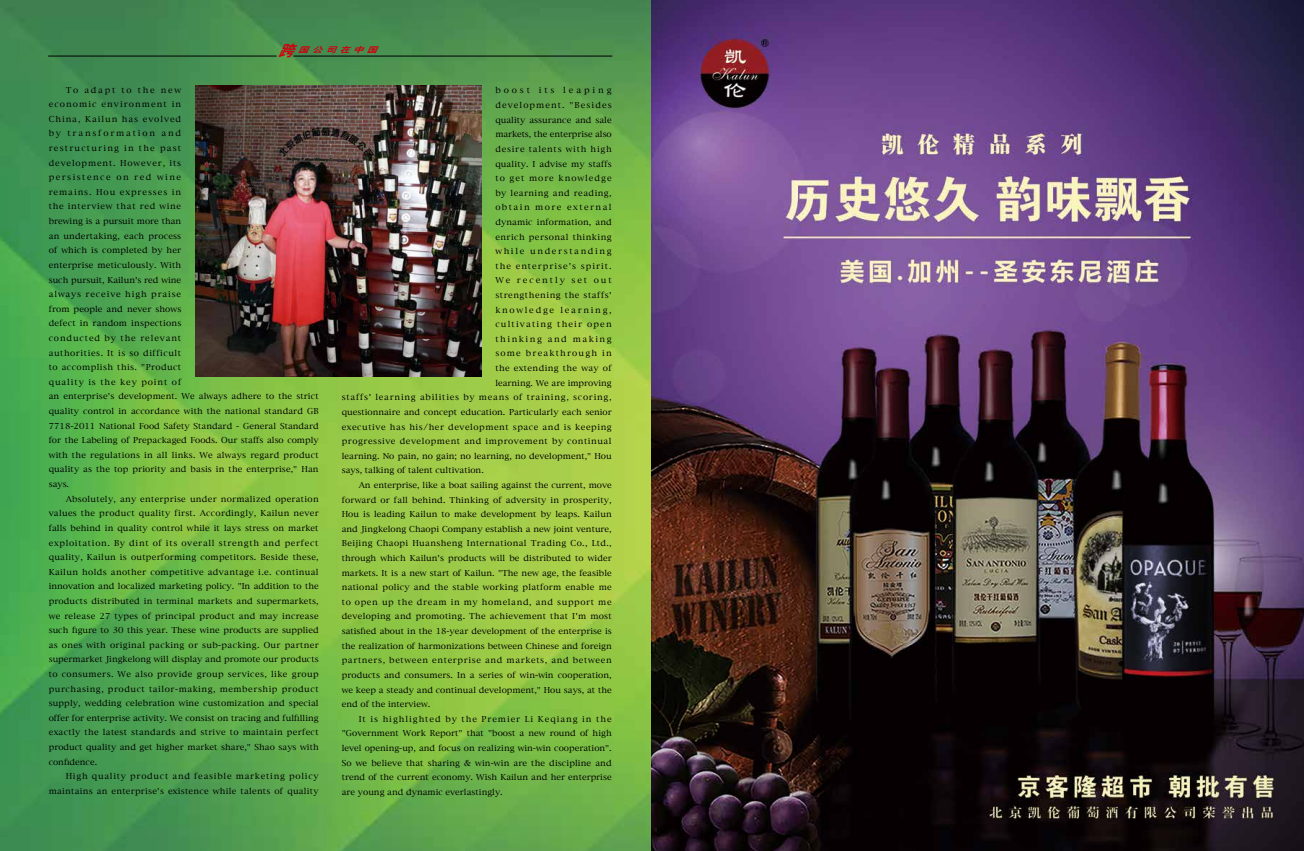
<style>
.page{position:relative;width:1304px;height:851px;background:#fff}
.page>*{position:absolute;margin:0;border:0;box-sizing:border-box;transform-origin:0 0}
.t1{font:8px/14.6px "New York";letter-spacing:.015em;color:#000}
.t2{font:8px "New York";letter-spacing:.075em;color:#000}
.t3{font:8px "New York";letter-spacing:.06em;color:#000}
.t4{font:8px "New York";letter-spacing:.04em;color:#000}
.t5{font:8px "New York";letter-spacing:.09em;color:#000}
.t6{font:8px "New York";letter-spacing:.065em;color:#000}
.t7{font:8px "New York";letter-spacing:.11em;color:#000}
.t8{font:8px "New York";letter-spacing:.12em;color:#000}
.t9{font:8px "New York";letter-spacing:.14em;color:#000}
.t10{font:8px "New York";letter-spacing:-.01em;color:#000}
.t11{font:8px "New York";letter-spacing:.055em;color:#000}
.t12{font:8px "New York";letter-spacing:.085em;color:#000}
.t13{font:8px "New York";letter-spacing:.05em;color:#000}
.t14{font:8px "New York";letter-spacing:.125em;color:#000}
.t15{font:8px "New York";letter-spacing:.045em;color:#000}
.t16{font:8px "New York";letter-spacing:.175em;color:#000}
.t17{font:8px "New York";letter-spacing:.195em;color:#000}
.t18{font:8px "New York";letter-spacing:.205em;color:#000}
.t19{font:8px "New York";letter-spacing:.185em;color:#000}
.t20{font:8px "New York";letter-spacing:.235em;color:#000}
.t21{font:8px "New York";letter-spacing:.355em;color:#000}
.t22{font:italic 8px "H Yb 2 gj";color:#cf000e;scale:1.3 1}
.s1{font-size:15px}
</style>
<div class="page">
<img style="left:0;top:0;width:1304px;height:850px">
<hr style="left:937px;top:56px;width:319px;height:1px;background:#000">
<hr style="left:692px;top:56px;width:229px;height:1px;background:#000">
<hr style="left:293px;top:56px;width:319px;height:1px;background:#000">
<hr style="left:48px;top:56px;width:229px;height:1px;background:#000">
<img style="left:195px;top:86px;width:286px;height:290px">
<p class="t22" style="left:279px;top:46px;width:80px"><span class="s1">跨</span>国公司在中国</p>
<p class="t1" style="left:49px;top:82px;width:272px;text-indent:17px">To adapt to the new<br>economic environment in<br>China, Kailun has evolved<br>by transformation and<br>restructuring in the past<br>development. However, its<br>persistence on red wine<br>remains. Hou expresses in<br>the interview that red wine<br>brewing is a pursuit more than<br>an undertaking, each process<br>of which is completed by her<br>enterprise meticulously. With<br>such pursuit, Kailun's red wine<br>always receive high praise<br>from people and never shows<br>defect in random inspections<br>conducted by the relevant<br>authorities. It is so difficult<br>to accomplish this. "Product<br>quality is the key point of<br>an enterprise's development. We always adhere to the strict quality control in accordance with the national standard GB 7718-2011 National Food Safety Standard - General Standard for the Labeling of Prepackaged Foods. Our staffs also comply with the regulations in all links. We always regard product quality as the top priority and basis in the enterprise," Han says.</p>
<p class="t1" style="left:49px;top:491px;width:272px;text-align:justify;text-indent:17px">Absolutely, any enterprise under normalized operation values the product quality first. Accordingly, Kailun never falls behind in quality control while it lays stress on market exploitation. By dint of its overall strength and perfect quality, Kailun is outperforming competitors. Beside these, Kailun holds another competitive advantage i.e. continual innovation and localized marketing policy. "In addition to the products distributed in terminal markets and supermarkets, we release 27 types of principal product and may increase such figure to 30 this year. These wine products are supplied as ones with original packing or sub-packing. Our partner supermarket Jingkelong will display and promote our products to consumers. We also provide group services, like group purchasing, product tailor-making, membership product supply, wedding celebration wine customization and special offer for enterprise activity. We consist on tracing and fulfilling exactly the latest standards and strive to maintain perfect product quality and get higher market share," Shao says with confidence.</p>
<p class="t1" style="left:49px;top:769px;width:271px;text-align:right">High quality product and feasible marketing policy maintains an enterprise's existence while talents of quality</p>
<p class="t21" style="left:495px;top:86px;width:118px">boost its leaping</p>
<p class="t14" style="left:495px;top:100px;width:118px">development. "Besides</p>
<p class="t1" style="left:495px;top:112px;width:118px">quality assurance and sale</p>
<p class="t10" style="left:495px;top:129px;width:118px">markets, the enterprise also</p>
<p class="t12" style="left:495px;top:144px;width:118px">desire talents with high</p>
<p class="t1" style="left:495px;top:156px;width:118px">quality. I advise my staffs</p>
<p class="t8" style="left:495px;top:173px;width:118px">to get more knowledge</p>
<p class="t13" style="left:495px;top:188px;width:118px">by learning and reading,</p>
<p class="t16" style="left:495px;top:202px;width:118px">obtain more external</p>
<p class="t1" style="left:495px;top:215px;width:118px">dynamic information, and</p>
<p class="t11" style="left:495px;top:232px;width:118px">enrich personal thinking</p>
<p class="t17" style="left:495px;top:246px;width:118px">while understanding</p>
<p class="t8" style="left:495px;top:261px;width:118px">the enterprise's spirit.</p>
<p class="t20" style="left:495px;top:275px;width:118px">We recently set out</p>
<p class="t3" style="left:495px;top:290px;width:118px">strengthening the staffs'</p>
<p class="t18" style="left:495px;top:305px;width:118px">knowledge learning,</p>
<p class="t9" style="left:495px;top:319px;width:118px">cultivating their open</p>
<p class="t19" style="left:495px;top:334px;width:118px">thinking and making</p>
<p class="t9" style="left:495px;top:348px;width:118px">some breakthrough in</p>
<p class="t15" style="left:495px;top:363px;width:118px">the extending the way of</p>
<p class="t1" style="left:495px;top:375px;width:118px">learning. We are improving</p>
<p class="t5" style="left:342px;top:392px;width:271px">staffs' learning abilities by means of training, scoring,</p>
<p class="t1" style="left:342px;top:404px;width:271px">questionnaire and concept education. Particularly each senior</p>
<p class="t6" style="left:342px;top:421px;width:272px">executive has his/her development space and is keeping</p>
<p class="t3" style="left:342px;top:436px;width:271px">progressive development and improvement by continual</p>
<p class="t1" style="left:342px;top:448px;width:271px">learning. No pain, no gain; no learning, no development," Hou</p>
<p class="t1" style="left:342px;top:463px;width:144px">says, talking of talent cultivation.</p>
<p class="t1" style="left:359px;top:477px;width:254px">An enterprise, like a boat sailing against the current, move</p>
<p class="t1" style="left:342px;top:492px;width:271px">forward or fall behind. Thinking of adversity in prosperity,</p>
<p class="t1" style="left:342px;top:507px;width:271px">Hou is leading Kailun to make development by leaps. Kailun</p>
<p class="t1" style="left:342px;top:521px;width:272px">and Jingkelong Chaopi Company establish a new joint venture,</p>
<p class="t4" style="left:342px;top:538px;width:272px">Beijing Chaopi Huansheng International Trading Co., Ltd.,</p>
<p class="t1" style="left:342px;top:550px;width:271px">through which Kailun's products will be distributed to wider</p>
<p class="t1" style="left:342px;top:565px;width:272px">markets. It is a new start of Kailun. "The new age, the feasible</p>
<p class="t1" style="left:342px;top:580px;width:271px">national policy and the stable working platform enable me</p>
<p class="t2" style="left:342px;top:597px;width:271px">to open up the dream in my homeland, and support me</p>
<p class="t1" style="left:342px;top:609px;width:271px">developing and promoting. The achievement that I'm most</p>
<p class="t1" style="left:342px;top:623px;width:271px">satisfied about in the 18-year development of the enterprise is</p>
<p class="t1" style="left:342px;top:638px;width:272px">the realization of harmonizations between Chinese and foreign</p>
<p class="t2" style="left:342px;top:655px;width:271px">partners, between enterprise and markets, and between</p>
<p class="t1" style="left:342px;top:667px;width:272px">products and consumers. In a series of win-win cooperation,</p>
<p class="t1" style="left:342px;top:682px;width:271px">we keep a steady and continual development," Hou says, at the</p>
<p class="t1" style="left:342px;top:696px;width:90px">end of the interview.</p>
<p class="t7" style="left:359px;top:713px;width:254px">It is highlighted by the Premier Li Keqiang in the</p>
<p class="t1" style="left:342px;top:726px;width:272px">"Government Work Report" that "boost a new round of high</p>
<p class="t1" style="left:342px;top:740px;width:272px">level opening-up, and focus on realizing win-win cooperation".</p>
<p class="t1" style="left:342px;top:755px;width:271px">So we believe that sharing &amp; win-win are the discipline and</p>
<p class="t1" style="left:342px;top:769px;width:271px">trend of the current economy. Wish Kailun and her enterprise</p>
<p class="t1" style="left:342px;top:784px;width:162px">are young and dynamic everlastingly.</p>
</div>
